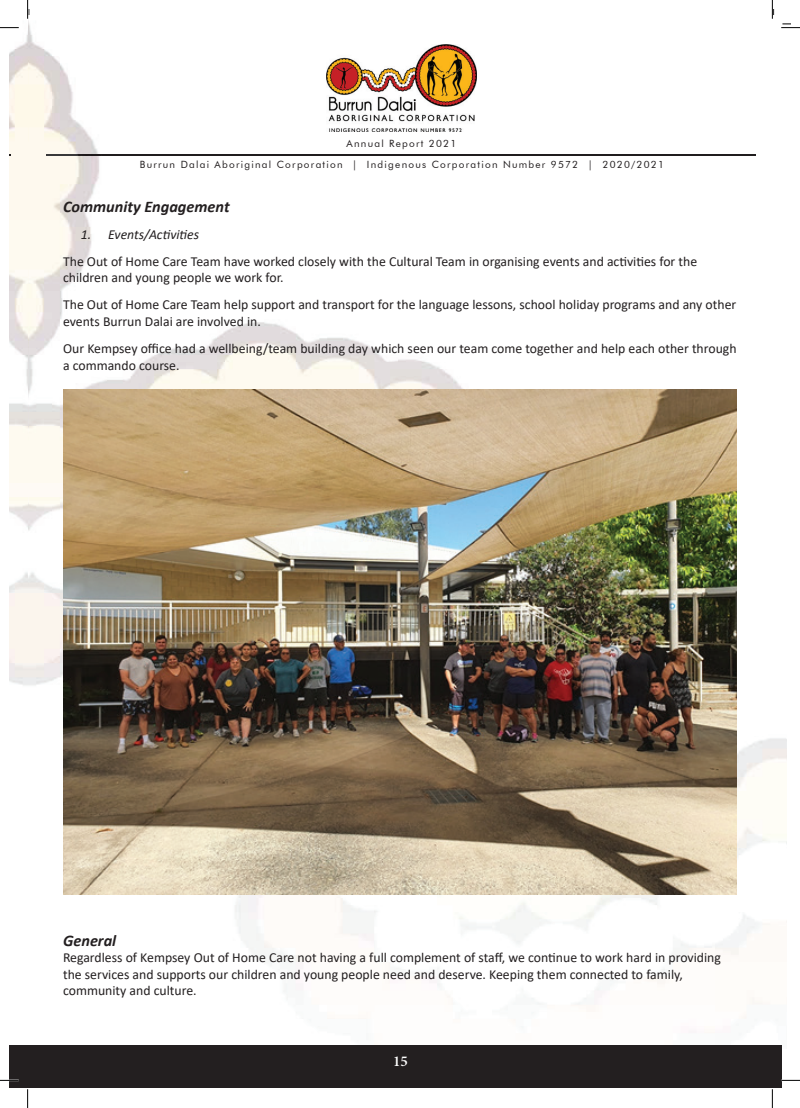
<style>
.page{position:relative;width:800px;height:1108px;background:#fff}
.page>*{position:absolute;margin:0;border:0;box-sizing:border-box;transform-origin:0 0}
.t1{font:italic 700 16.25px "Calibri";color:#231f20}
.t2{font:600 15px "Minion Pro";color:#fff}
.t3{font:13.75px/16.5px "Calibri";color:#231f20}
.t4{font:italic 13.75px "Calibri";color:#231f20}
.t5{font:10px/20.8px "Futura BT";letter-spacing:.125em;color:#211d1e;text-align:center}
.t6{font:10px "Futura BT";color:#231f20}
.s1{color:#231f20}
</style>
<div class="page">
<img style="left:10px;top:25px;width:19px;height:660px">
<img style="left:29px;top:25px;width:448px;height:568px">
<img style="left:29px;top:593px;width:757px;height:455px">
<img style="left:346px;top:139px;width:110px;height:11px">
<img style="left:46px;top:154px;width:709px;height:2px">
<img style="left:327px;top:45px;width:149px;height:86px">
<div style="left:10px;top:1045px;width:27px;height:42px;background:#231f20"></div>
<div style="left:18px;top:1045px;width:763px;height:42px;background:#231f20"></div>
<img style="left:63px;top:389px;width:673px;height:505px">
<svg style="left:0;top:25px;width:19px;height:3px"></svg>
<svg style="left:781px;top:23px;width:18px;height:5px"></svg>
<svg style="left:0;top:1075px;width:19px;height:11px"></svg>
<svg style="left:781px;top:1075px;width:18px;height:6px"></svg>
<svg style="left:27px;top:0;width:3px;height:25px"></svg>
<svg style="left:27px;top:1087px;width:3px;height:21px"></svg>
<svg style="left:771px;top:0;width:3px;height:19px"></svg>
<svg style="left:771px;top:1087px;width:3px;height:21px"></svg>
<p class="t5" style="left:140px;top:133px;width:525px">Annual Report 2021<span class="s1">8<br></span>Burrun Dalai Aboriginal Corporation | Indigenous Corporation Number 9572 | 2020/2021</p>
<p class="t6" style="left:443px;top:138px;width:7px">1</p>
<p class="t1" style="left:63px;top:195px;width:168px">Community Engagement</p>
<p class="t4" style="left:81px;top:224px;width:120px">1. Events/Activities</p>
<p class="t3" style="left:63px;top:253px;width:635px">The Out of Home Care Team have worked closely with the Cultural Team in organising events and activities for the children and young people we work for.</p>
<p class="t3" style="left:63px;top:296px;width:674px">The Out of Home Care Team help support and transport for the language lessons, school holiday programs and any other events Burrun Dalai are involved in.</p>
<p class="t3" style="left:63px;top:340px;width:674px">Our Kempsey office had a wellbeing/team building day which seen our team come together and help each other through a commando course.</p>
<p class="t1" style="left:63px;top:929px;width:55px">General</p>
<p class="t3" style="left:63px;top:949px;width:659px">Regardless of Kempsey Out of Home Care not having a full complement of staff, we continue to work hard in providing the services and supports our children and young people need and deserve. Keeping them connected to family, community and culture.</p>
<p class="t2" style="left:393px;top:1050px;width:16px">15</p>
</div>
